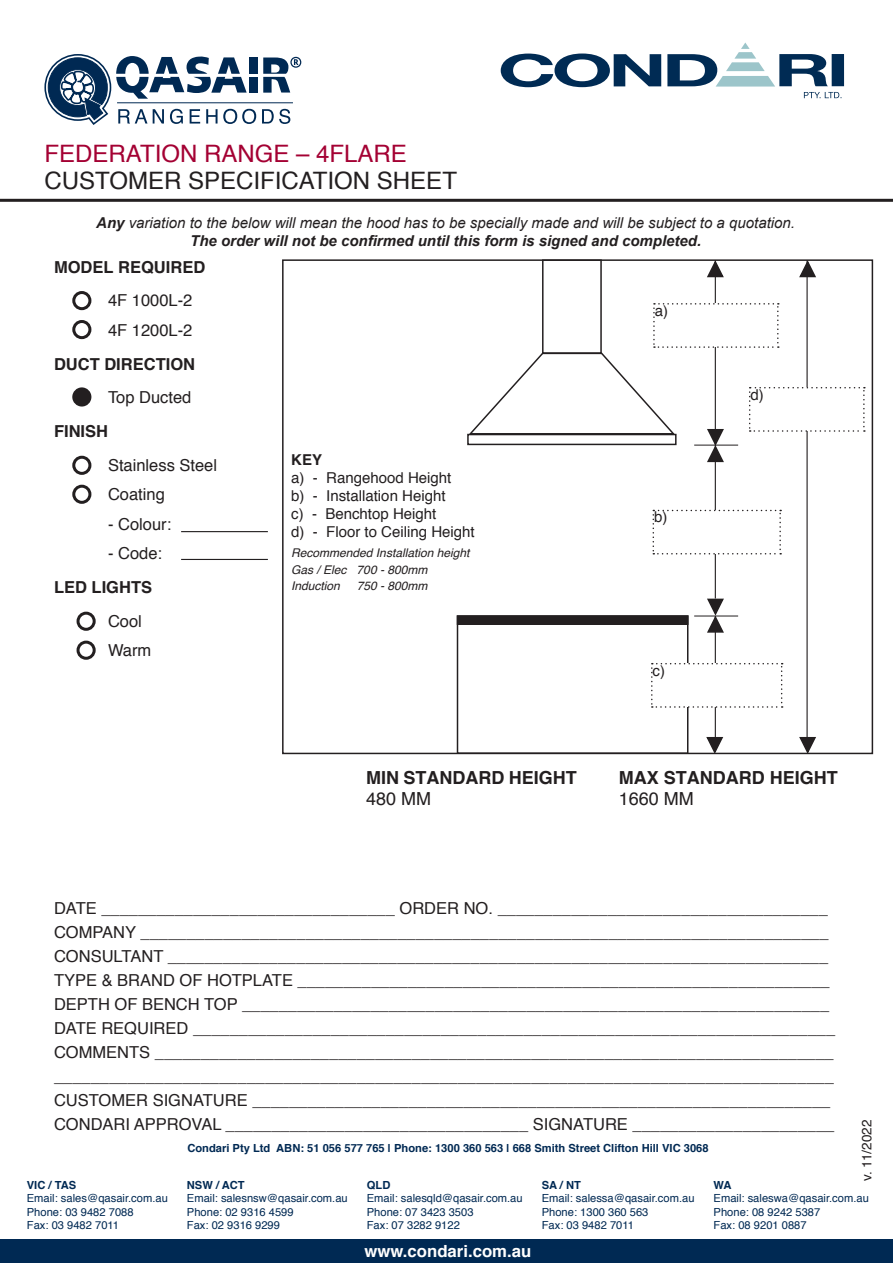
<style>
.page{position:relative;width:893px;height:1263px;background:#fff}
.page>*{position:absolute;margin:0;border:0;box-sizing:border-box;transform-origin:0 0}
.t1{font:24px "Helvetica";color:#231f20}
.t2{font:24px "Helvetica";color:#a40133}
.t3{font:700 18px "Helvetica";color:#231f20}
.t4{font:18px "Helvetica";color:#231f20}
.t5{font:700 16.8px "Helvetica";color:#fff}
.t6{font:16.5px/24px "Helvetica";color:#231f20}
.t7{font:700 16.5px "Helvetica";color:#231f20}
.t8{font:italic 15px/18px "Arial";color:#231f20;text-align:center}
.t9{font:15px "Helvetica";color:#231f20}
.t10{font:700 15px "Helvetica";color:#231f20}
.t11{font:13.5px "Helvetica";color:#231f20}
.t12{font:italic 12px/16.5px "Helvetica";color:#231f20}
.t13{font:11.1px/13.4px "Helvetica";color:#002953}
.t14{font:700 11.1px "Helvetica";color:#002953}
.s1{font-weight:700}
</style>
<div class="page">
<div style="left:0;top:1238px;width:893px;height:24px;background:#002953"></div>
<svg style="left:501px;top:53px;width:160px;height:34px"></svg>
<svg style="left:667px;top:43px;width:174px;height:55px"></svg>
<div style="left:832px;top:54px;width:12px;height:32px;background:#002b54"></div>
<hr style="left:0;top:199px;width:893px;height:3px;background:#231f20">
<div style="left:250px;top:57px;width:8px;height:17px;background:#002953"></div>
<div style="left:250px;top:77px;width:8px;height:16px;background:#002953"></div>
<hr style="left:117px;top:102px;width:176px;height:1px;background:#002953">
<svg style="left:263px;top:57px;width:38px;height:36px"></svg>
<svg style="left:44px;top:54px;width:212px;height:71px"></svg>
<svg style="left:262px;top:109px;width:28px;height:15px"></svg>
<div style="left:457px;top:615px;width:231px;height:139px;border:2px solid #231f20"></div>
<div style="left:457px;top:616px;width:231px;height:8px;background:#231f20"></div>
<div style="left:457px;top:615px;width:231px;height:10px;border:2px solid #231f20"></div>
<hr style="left:806px;top:260px;width:2px;height:490px;background:#231f20">
<hr style="left:715px;top:260px;width:1px;height:338px;background:#231f20">
<hr style="left:715px;top:616px;width:1px;height:134px;background:#231f20">
<svg style="left:798px;top:260px;width:19px;height:18px"></svg>
<svg style="left:706px;top:260px;width:19px;height:18px"></svg>
<svg style="left:798px;top:736px;width:19px;height:18px"></svg>
<svg style="left:706px;top:598px;width:19px;height:35px"></svg>
<svg style="left:705px;top:736px;width:19px;height:18px"></svg>
<svg style="left:651px;top:663px;width:132px;height:45px"></svg>
<svg style="left:652px;top:510px;width:129px;height:44px"></svg>
<hr style="left:694px;top:616px;width:44px;height:1px;background:#231f20">
<hr style="left:181px;top:531px;width:87px;height:1px;background:#231f20">
<hr style="left:181px;top:559px;width:87px;height:1px;background:#231f20">
<div style="left:72px;top:291px;width:19px;height:19px;border:3px solid #231f20;border-radius:50%"></div>
<div style="left:72px;top:456px;width:19px;height:19px;border:3px solid #231f20;border-radius:50%"></div>
<div style="left:77px;top:612px;width:19px;height:19px;border:3px solid #231f20;border-radius:50%"></div>
<div style="left:72px;top:320px;width:19px;height:19px;border:3px solid #231f20;border-radius:50%"></div>
<div style="left:72px;top:485px;width:19px;height:19px;border:3px solid #231f20;border-radius:50%"></div>
<div style="left:77px;top:641px;width:19px;height:19px;border:3px solid #231f20;border-radius:50%"></div>
<div style="left:72px;top:387px;width:19px;height:19px;background:#231f20;border-radius:50%"></div>
<svg style="left:467px;top:303px;width:398px;height:160px"></svg>
<div style="left:467px;top:434px;width:210px;height:11px;border:2px solid #231f20"></div>
<div style="left:542px;top:259px;width:60px;height:95px;border:2px solid #231f20"></div>
<p class="t2" style="left:44px;top:135px;width:364px">FEDERATION RANGE – 4FLARE</p>
<h1 class="t1" style="left:44px;top:162px;width:414px">CUSTOMER SPECIFICATION SHEET</h1>
<p class="t8" style="left:96px;top:214px;width:700px"><span class="s1">Any</span> variation to the below will mean the hood has to be specially made and will be subject to a quotation.<br><span class="s1">The order will not be confirmed until this form is signed and completed.</span></p>
<p class="t7" style="left:54px;top:256px;width:153px">MODEL REQUIRED</p>
<p class="t6" style="left:108px;top:289px;width:86px">4F 1000L-2</p>
<p class="t6" style="left:108px;top:319px;width:86px">4F 1200L-2</p>
<p class="t7" style="left:54px;top:353px;width:143px">DUCT DIRECTION</p>
<p class="t6" style="left:108px;top:386px;width:85px">Top Ducted</p>
<p class="t7" style="left:54px;top:421px;width:56px">FINISH</p>
<p class="t6" style="left:108px;top:454px;width:111px">Stainless Steel</p>
<p class="t6" style="left:108px;top:483px;width:58px">Coating</p>
<p class="t6" style="left:108px;top:513px;width:65px">- Colour:</p>
<p class="t6" style="left:108px;top:542px;width:56px">- Code:</p>
<p class="t7" style="left:54px;top:577px;width:100px">LED LIGHTS</p>
<p class="t6" style="left:108px;top:610px;width:35px">Cool</p>
<p class="t6" style="left:108px;top:639px;width:45px">Warm</p>
<p class="t10" style="left:291px;top:450px;width:32px">KEY</p>
<p class="t9" style="left:291px;top:466px;width:162px">a) - Rangehood Height</p>
<p class="t9" style="left:291px;top:484px;width:156px">b) - Installation Height</p>
<p class="t9" style="left:291px;top:502px;width:147px">c) - Benchtop Height</p>
<p class="t9" style="left:291px;top:520px;width:185px">d) - Floor to Ceiling Height</p>
<p class="t12" style="left:291px;top:545px;width:180px">Recommended Installation height<br>Gas / Elec 700 - 800mm</p>
<p class="t12" style="left:291px;top:578px;width:50px">Induction</p>
<p class="t12" style="left:357px;top:578px;width:72px">750 - 800mm</p>
<p class="t3" style="left:366px;top:766px;width:212px">MIN STANDARD HEIGHT</p>
<p class="t4" style="left:366px;top:785px;width:67px">480 MM</p>
<p class="t9" style="left:655px;top:299px;width:15px">a)</p>
<p class="t9" style="left:654px;top:506px;width:15px">b)</p>
<p class="t9" style="left:652px;top:659px;width:14px">c)</p>
<p class="t9" style="left:750px;top:383px;width:15px">d)</p>
<p class="t3" style="left:619px;top:766px;width:220px">MAX STANDARD HEIGHT</p>
<p class="t4" style="left:619px;top:785px;width:77px">1660 MM</p>
<p class="t6" style="left:54px;top:897px;width:783px">DATE ________________________________ ORDER NO. ____________________________________ COMPANY ___________________________________________________________________________ CONSULTANT ________________________________________________________________________ TYPE &amp; BRAND OF HOTPLATE __________________________________________________________ DEPTH OF BENCH TOP ________________________________________________________________ DATE REQUIRED ______________________________________________________________________ COMMENTS __________________________________________________________________________ _____________________________________________________________________________________ CUSTOMER SIGNATURE _______________________________________________________________ CONDARI APPROVAL _________________________________ SIGNATURE ______________________</p>
<p class="t11" style="left:856px;top:1181px;width:63px;rotate:-90deg">v. 11/2022</p>
<p class="t14" style="left:187px;top:1139px;width:523px">Condari Pty Ltd ABN: 51 056 577 765 | Phone: 1300 360 563 | 668 Smith Street Clifton Hill VIC 3068</p>
<p class="t14" style="left:27px;top:1176px;width:51px">VIC / TAS</p>
<p class="t13" style="left:27px;top:1192px;width:142px">Email: sales@qasair.com.au<br>Phone: 03 9482 7088<br>Fax: 03 9482 7011</p>
<p class="t14" style="left:187px;top:1176px;width:59px">NSW / ACT</p>
<p class="t13" style="left:187px;top:1192px;width:162px">Email: salesnsw@qasair.com.au<br>Phone: 02 9316 4599<br>Fax: 02 9316 9299</p>
<p class="t14" style="left:367px;top:1176px;width:25px">QLD</p>
<p class="t13" style="left:367px;top:1192px;width:157px">Email: salesqld@qasair.com.au<br>Phone: 07 3423 3503<br>Fax: 07 3282 9122</p>
<p class="t14" style="left:542px;top:1176px;width:41px">SA / NT</p>
<p class="t13" style="left:542px;top:1192px;width:154px">Email: salessa@qasair.com.au<br>Phone: 1300 360 563<br>Fax: 03 9482 7011</p>
<p class="t14" style="left:714px;top:1176px;width:19px">WA</p>
<p class="t13" style="left:714px;top:1192px;width:157px">Email: saleswa@qasair.com.au<br>Phone: 08 9242 5387<br>Fax: 08 9201 0887</p>
<p class="t5" style="left:364px;top:1237px;width:168px">www.condari.com.au</p>
</div>
